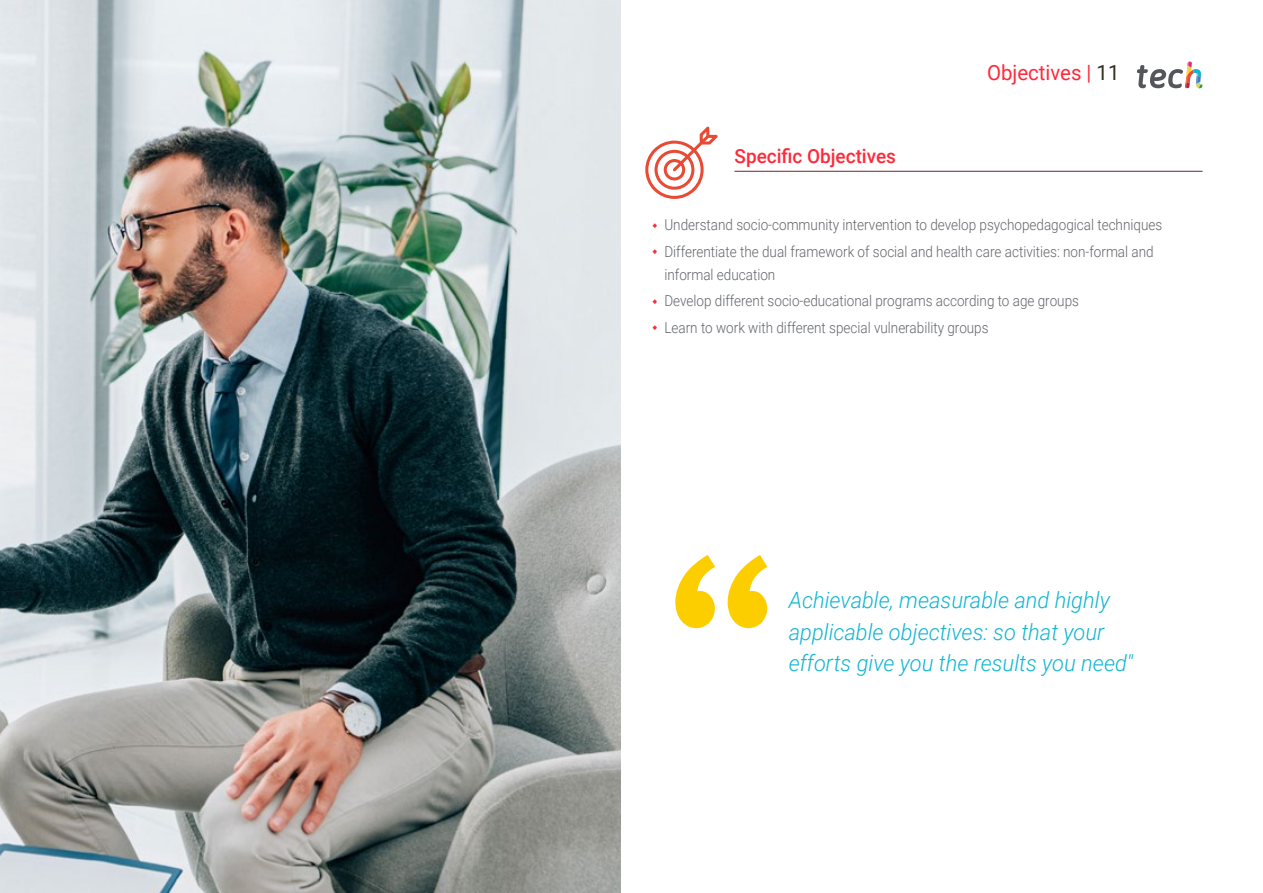
<style>
.page{position:relative;width:1263px;height:893px;background:#fff}
.page>*{position:absolute;margin:0;border:0;box-sizing:border-box;transform-origin:0 0}
.t1{font:italic 300 22.5px/31.5px "Roboto";color:#0fb6cf}
.t2{font:21px "Roboto";color:#ff293a}
.t3{font:500 19.5px "Roboto";color:#ff293a}
.t4{font:300 15px/26.7px "Roboto";color:#61646a;scale:.9 1}
.s1{color:#312e20}
</style>
<div class="page">
<svg style="left:645px;top:127px;width:73px;height:72px"></svg>
<hr style="left:735px;top:171px;width:467px;height:1px;background:#ff293a">
<img style="left:0;top:0;width:621px;height:893px">
<svg style="left:675px;top:555px;width:92px;height:73px"></svg>
<svg style="left:1137px;top:62px;width:65px;height:27px"></svg>
<h3 class="t3" style="left:735px;top:142px;width:163px">Specific Objectives</h3>
<h2 class="t2" style="left:987px;top:57px;width:134px">Objectives | <span class="s1">11</span></h2>
<p class="t4" style="left:664px;top:211px;width:555px">Understand socio-community intervention to develop psychopedagogical techniques<br>Differentiate the dual framework of social and health care activities: non-formal and</p>
<p class="t4" style="left:664px;top:260px;width:462px">informal education<br>Develop different socio-educational programs according to age groups<br>Learn to work with different special vulnerability groups</p>
<h1 class="t1" style="left:789px;top:584px;width:346px">Achievable, measurable and highly applicable objectives: so that your efforts give you the results you need"</h1>
</div>
